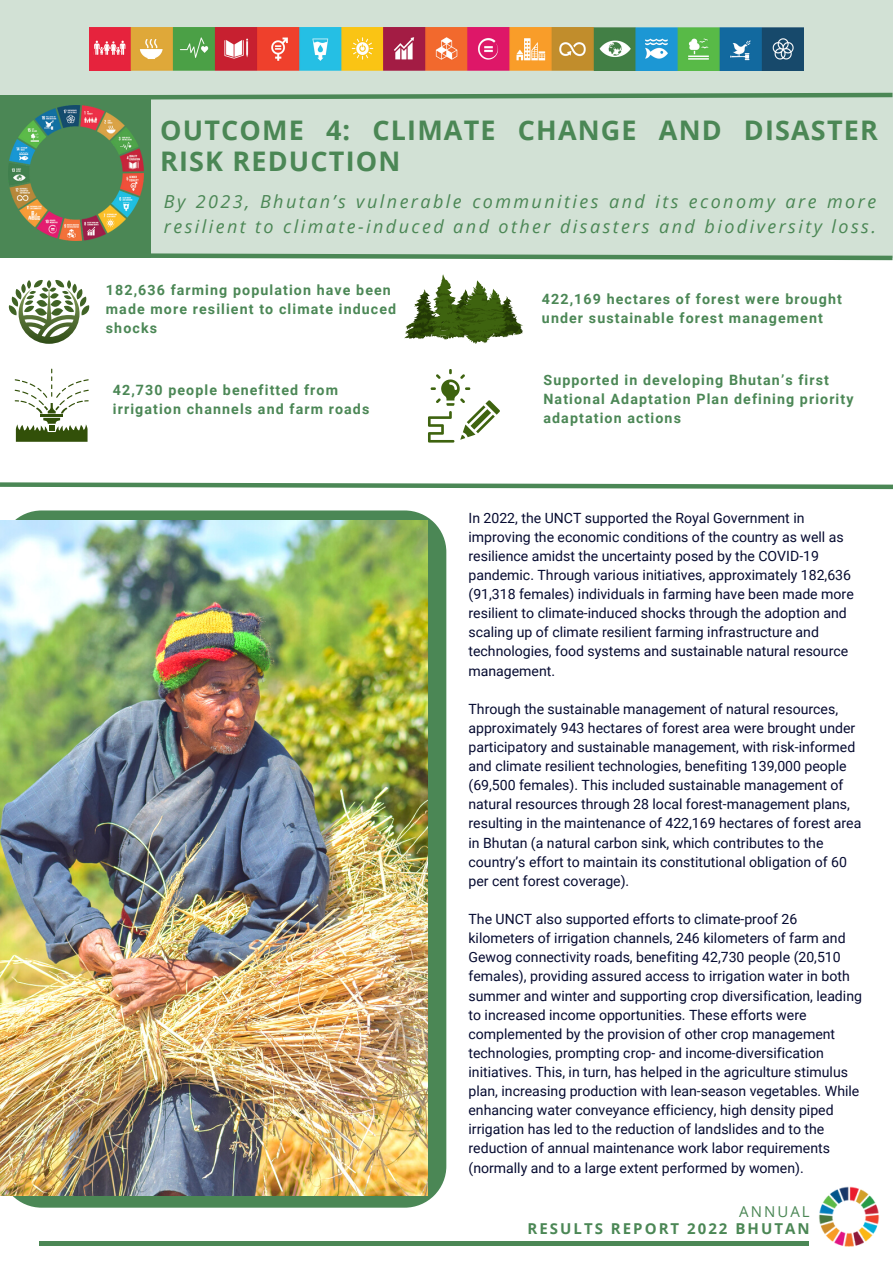
<style>
.page{position:relative;width:893px;height:1264px;background:#fff}
.page>*{position:absolute;margin:0;border:0;box-sizing:border-box;transform-origin:0 0}
.t1{font:700 27px/30.3px "Open Sans";letter-spacing:.045em;color:#4b8755}
.t2{font:italic 18px/24.8px "Open Sans";letter-spacing:.135em;color:#4b8755}
.t3{font:700 15px "Open Sans";letter-spacing:.135em;color:#4b8755}
.t4{font:15px "Open Sans";letter-spacing:.135em;color:#4b8755}
.t5{font:700 14.25px/19px "Roboto";letter-spacing:.075em;color:#4b8755}
.t6{font:14.1px/19px "Roboto";color:#050a30}
</style>
<div class="page">
<hr style="left:39px;top:1241px;width:769px;height:4px;background:#4b8755">
<img style="left:819px;top:1186px;width:60px;height:60px">
<div style="left:0;top:0;width:892px;height:258px;background:#d2e1d5"></div>
<div style="left:0;top:95px;width:151px;height:163px;background:#4b8755"></div>
<svg style="left:151px;top:92px;width:741px;height:8px"></svg>
<svg style="left:151px;top:253px;width:741px;height:8px"></svg>
<img style="left:9px;top:105px;width:135px;height:135px">
<img style="left:89px;top:27px;width:714px;height:43px">
<svg style="left:0;top:482px;width:892px;height:8px"></svg>
<svg style="left:0;top:510px;width:446px;height:697px;fill:#4b8755"></svg>
<svg style="left:404px;top:274px;width:119px;height:70px"></svg>
<svg style="left:15px;top:368px;width:74px;height:74px"></svg>
<svg style="left:9px;top:280px;width:80px;height:64px"></svg>
<svg style="left:428px;top:369px;width:72px;height:73px"></svg>
<img style="left:0;top:520px;width:427px;height:674px">
<h1 class="t1" style="left:160px;top:115px;width:719px">OUTCOME 4: CLIMATE CHANGE AND DISASTER<br>RISK REDUCTION</h1>
<p class="t2" style="left:164px;top:189px;width:713px">By 2023, Bhutan’s vulnerable communities and its economy are more resilient to climate-induced and other disasters and biodiversity loss.</p>
<p class="t5" style="left:106px;top:280px;width:292px">182,636 farming population have been made more resilient to climate induced shocks</p>
<p class="t5" style="left:542px;top:290px;width:301px">422,169 hectares of forest were brought under sustainable forest management</p>
<p class="t5" style="left:113px;top:381px;width:258px">42,730 people benefitted from irrigation channels and farm roads</p>
<p class="t5" style="left:543px;top:370px;width:311px">Supported in developing Bhutan’s first<br>National Adaptation Plan defining priority adaptation actions</p>
<p class="t6" style="left:468px;top:508px;width:387px">In 2022, the UNCT supported the Royal Government in improving the economic conditions of the country as well as resilience amidst the uncertainty posed by the COVID-19 pandemic. Through various initiatives, approximately 182,636 (91,318 females) individuals in farming have been made more resilient to climate-induced shocks through the adoption and scaling up of climate resilient farming infrastructure and technologies, food systems and sustainable natural resource management.</p>
<p class="t6" style="left:468px;top:699px;width:394px">Through the sustainable management of natural resources, approximately 943 hectares of forest area were brought under participatory and sustainable management, with risk-informed and climate resilient technologies, benefiting 139,000 people (69,500 females). This included sustainable management of natural resources through 28 local forest-management plans, resulting in the maintenance of 422,169 hectares of forest area in Bhutan (a natural carbon sink, which contributes to the country’s effort to maintain its constitutional obligation of 60 per cent forest coverage).</p>
<p class="t6" style="left:468px;top:909px;width:395px">The UNCT also supported efforts to climate-proof 26 kilometers of irrigation channels, 246 kilometers of farm and Gewog connectivity roads, benefiting 42,730 people (20,510 females), providing assured access to irrigation water in both summer and winter and supporting crop diversification, leading to increased income opportunities. These efforts were complemented by the provision of other crop management technologies, prompting crop- and income-diversification initiatives. This, in turn, has helped in the agriculture stimulus plan, increasing production with lean-season vegetables. While enhancing water conveyance efficiency, high density piped irrigation has led to the reduction of landslides and to the reduction of annual maintenance work labor requirements (normally and to a large extent performed by women).</p>
<p class="t4" style="left:739px;top:1200px;width:72px">ANNUAL</p>
<p class="t3" style="left:527px;top:1218px;width:283px">RESULTS REPORT 2022 BHUTAN</p>
</div>
